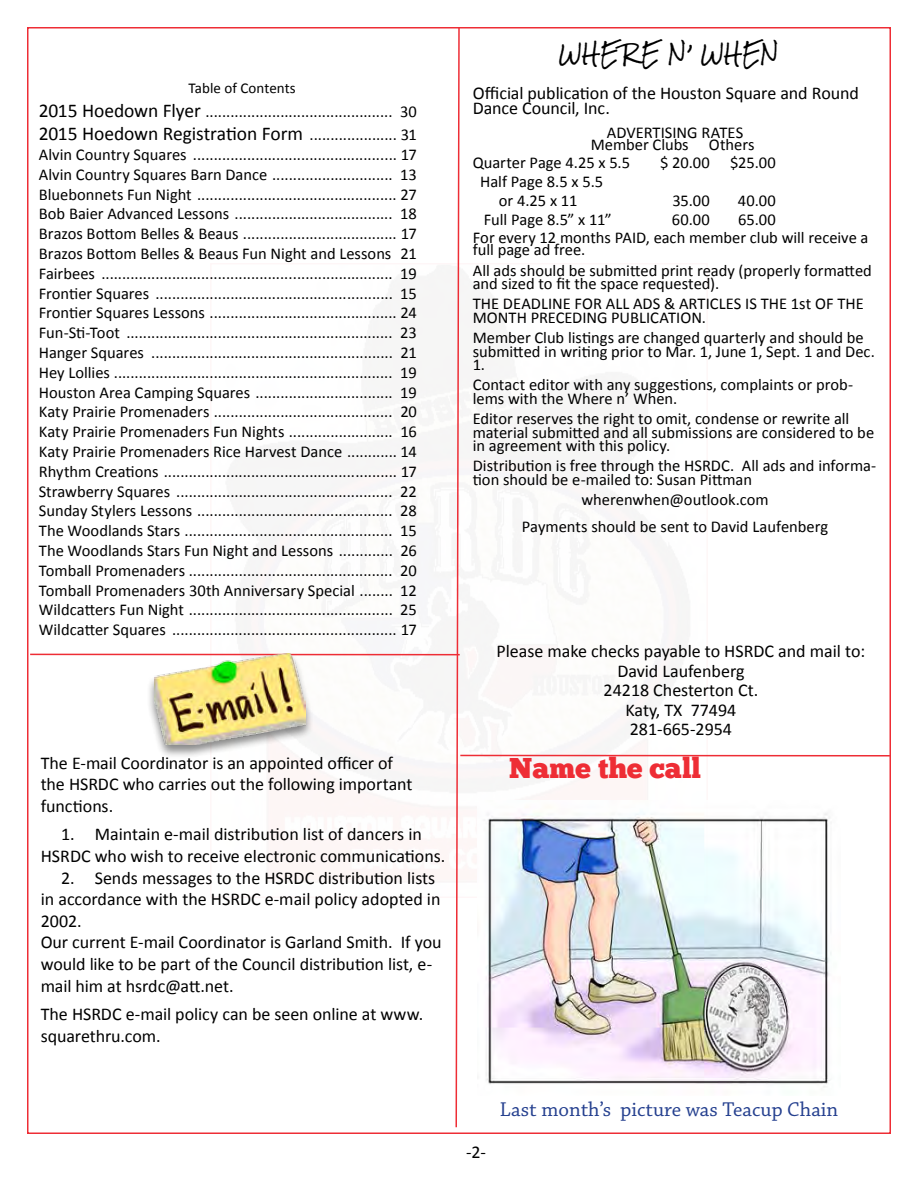
<style>
.page{position:relative;width:918px;height:1188px;background:#fff}
.page>*{position:absolute;margin:0;border:0;box-sizing:border-box;transform-origin:0 0}
.t1{font:28.5px "Chunk Five Ex";color:#ee2d35}
.t2{font:21px "Chaparral Pro";color:#25408f}
.t3{font:19.5px "Calibri";letter-spacing:-.005em;color:#000}
.t4{font:19.5px "Rock Salt";letter-spacing:.03em;color:#000}
.t5{font:18px/21.6px "Calibri";color:#000}
.t6{font:16.5px/19.8px "Calibri";color:#000}
.t7{font:15px "Calibri";color:#000}
.s1{font-size:19.5px}
.s2{font-size:16.5px}
</style>
<div class="page">
<hr style="left:30px;top:654px;width:430px;height:1px;background:#ee2d35">
<hr style="left:460px;top:755px;width:430px;height:2px;background:#ee2d35">
<svg style="left:455px;top:27px;width:6px;height:1101px"></svg>
<div style="left:146px;top:652px;width:168px;height:107px;background:#000;opacity:.47"></div>
<img style="left:154px;top:653px;width:152px;height:91px">
<img style="left:486px;top:813px;width:345px;height:274px">
<p class="t7" style="left:189px;top:78px;width:109px">Table of Contents</p>
<p class="t6" style="left:39px;top:101px;width:379px"><span class="s1">2015 Hoedown Flyer</span> ............................................. 30</p>
<p class="t3" style="left:39px;top:120px;width:380px">2015 Hoedown Registration Form <span class="s2">..................... 31</span></p>
<p class="t6" style="left:39px;top:144px;width:380px;text-align:justify">Alvin Country Squares ................................................. 17<br>Alvin Country Squares Barn Dance ............................. 13<br>Bluebonnets Fun Night ................................................ 27<br>Bob Baier Advanced Lessons ...................................... 18<br>Brazos Bottom Belles &amp; Beaus ..................................... 17<br>Brazos Bottom Belles &amp; Beaus Fun Night and Lessons 21<br>Fairbees ...................................................................... 19<br>Frontier Squares ......................................................... 15<br>Frontier Squares Lessons ............................................. 24<br>Fun-Sti-Toot ................................................................ 23<br>Hanger Squares .......................................................... 21<br>Hey Lollies ................................................................... 19<br>Houston Area Camping Squares ................................. 19<br>Katy Prairie Promenaders ........................................... 20<br>Katy Prairie Promenaders Fun Nights ......................... 16<br>Katy Prairie Promenaders Rice Harvest Dance ............ 14<br>Rhythm Creations ........................................................ 17<br>Strawberry Squares .................................................... 22<br>Sunday Stylers Lessons ............................................... 28<br>The Woodlands Stars .................................................. 15<br>The Woodlands Stars Fun Night and Lessons ............. 26<br>Tomball Promenaders ................................................. 20<br>Tomball Promenaders 30th Anniversary Special ........ 12<br>Wildcatters Fun Night ................................................. 25<br>Wildcatter Squares ...................................................... 17</p>
<p class="t5" style="left:41px;top:752px;width:373px">The E-mail Coordinator is an appointed officer of the HSRDC who carries out the following important functions.</p>
<p class="t5" style="left:41px;top:823px;width:406px;text-align:center">1. Maintain e-mail distribution list of dancers in<br>HSRDC who wish to receive electronic communications.</p>
<p class="t5" style="left:41px;top:866px;width:402px;text-indent:20px">2. Sends messages to the HSRDC distribution lists in accordance with the HSRDC e-mail policy adopted in 2002.<br>Our current E-mail Coordinator is Garland Smith. If you would like to be part of the Council distribution list, e&shy;mail him at hsrdc@att.net.</p>
<p class="t5" style="left:41px;top:1003px;width:384px">The HSRDC e-mail policy can be seen online at www. squarethru.com.</p>
<p class="t4" style="left:559px;top:43px;width:221px">WHERE N’ WHEN</p>
<p class="t5" style="left:473px;top:85px;width:388px;line-height:15px">Official publication of the Houston Square and Round<br>Dance Council, Inc.</p>
<p class="t6" style="left:591px;top:126px;width:165px;line-height:12px;text-align:center">ADVERTISING RATES<br>Member Clubs Others</p>
<p class="t6" style="left:473px;top:153px;width:159px">Quarter Page 4.25 x 5.5</p>
<p class="t6" style="left:660px;top:153px;width:117px">$ 20.00 $25.00</p>
<p class="t6" style="left:480px;top:172px;width:125px;line-height:18.8px;text-align:center">Half Page 8.5 x 5.5 or 4.25 x 11</p>
<p class="t6" style="left:672px;top:190px;width:39px">35.00</p>
<p class="t6" style="left:738px;top:190px;width:40px">40.00</p>
<p class="t6" style="left:484px;top:209px;width:129px">Full Page 8.5” x 11”</p>
<p class="t6" style="left:672px;top:209px;width:40px">60.00</p>
<p class="t6" style="left:473px;top:209px;width:397px;line-height:18.8px;text-indent:265px">65.00<br>For every 12 months PAID, each member club will receive a</p>
<p class="t6" style="left:473px;top:239px;width:401px;line-height:20.2px">full page ad free.<br>All ads should be submitted print ready (properly formatted</p>
<p class="t6" style="left:473px;top:273px;width:393px;line-height:20.2px">and sized to fit the space requested).<br>THE DEADLINE FOR ALL ADS &amp; ARTICLES IS THE 1st OF THE</p>
<p class="t6" style="left:473px;top:307px;width:393px;line-height:20.2px">MONTH PRECEDING PUBLICATION.<br>Member Club listings are changed quarterly and should be</p>
<p class="t6" style="left:473px;top:344px;width:404px;line-height:13.5px">submitted in writing prior to Mar. 1, June 1, Sept. 1 and Dec.<br>1.</p>
<p class="t6" style="left:473px;top:378px;width:382px;line-height:13.5px">Contact editor with any suggestions, complaints or prob&shy;lems with the Where n’ When.</p>
<p class="t6" style="left:473px;top:411px;width:403px;line-height:13.5px">Editor reserves the right to omit, condense or rewrite all material submitted and all submissions are considered to be in agreement with this policy.</p>
<p class="t6" style="left:473px;top:459px;width:405px;line-height:13.5px">Distribution is free through the HSRDC. All ads and informa&shy;tion should be e-mailed to: Susan Pittman</p>
<p class="t6" style="left:522px;top:486px;width:308px;line-height:27px;text-align:center">wherenwhen@outlook.com<br>Payments should be sent to David Laufenberg</p>
<p class="t5" style="left:497px;top:641px;width:370px;line-height:19.5px;text-align:center">Please make checks payable to HSRDC and mail to:<br>David Laufenberg<br>24218 Chesterton Ct.<br>Katy, TX 77494<br>281-665-2954</p>
<h1 class="t1" style="left:509px;top:747px;width:193px">Name the call</h1>
<p class="t5" style="left:466px;top:1141px;width:22px">-2-</p>
<p class="t2" style="left:500px;top:1098px;width:340px">Last month’s picture was Teacup Chain</p>
</div>
